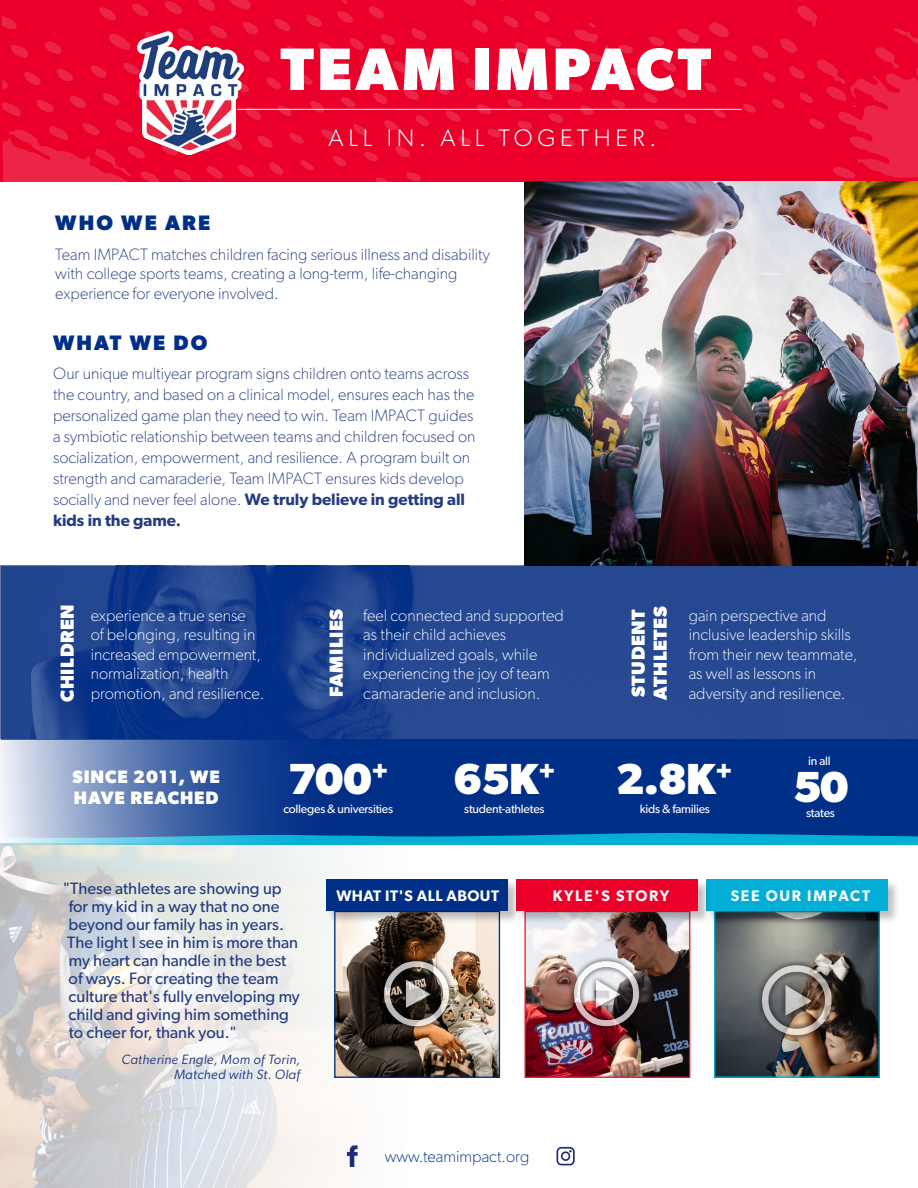
<style>
.page{position:relative;width:918px;height:1188px;background:#fff}
.page>*{position:absolute;margin:0;border:0;box-sizing:border-box;transform-origin:0 0}
.t1{font:700 60px "Gibson";letter-spacing:.06em;color:#fff}
.t2{font:700 43.65px "Gibson";letter-spacing:-.02em;color:#fff}
.t3{font:300 24px "Gibson";letter-spacing:.2em;color:#fff}
.t4{font:700 21px "Gibson";letter-spacing:.1em;color:#002f87}
.t5{font:700 18.9px/22px "Gibson";letter-spacing:.03em;color:#fff}
.t6{font:700 18px/21px "Gibson";letter-spacing:.05em;color:#fff}
.t7{font:100 16.5px/21px "Gibson";color:#253b80}
.t8{font:100 16.5px/19.5px "Gibson";color:#fff}
.t9{font:16.5px/18px "Gibson";color:#253b80}
.t10{font:100 16.5px "Gibson";color:#002f87}
.t11{font:600 15.3px "Gibson";letter-spacing:.11em;color:#fff}
.t12{font:600 15.3px "Gibson";letter-spacing:.03em;color:#fff}
.t13{font:italic 13.5px/15px "Gibson";letter-spacing:.025em;color:#253b80;text-align:right}
.t14{font:12.15px "Gibson";letter-spacing:-.02em;color:#fff}
.s1{font-weight:600}
</style>
<div class="page">
<svg style="left:0;top:845px;width:347px;height:343px"></svg>
<div style="left:342px;top:739px;width:576px;height:106px;background:#03afd7"></div>
<div style="left:342px;top:740px;width:576px;height:97px;background:#002f87"></div>
<svg style="left:0;top:839px;width:342px;height:6px;background:#57c7e0"></svg>
<svg style="left:0;top:739px;width:342px;height:100px;background:#5778b1"></svg>
<img style="left:2px;top:0;width:916px;height:182px">
<svg style="left:2px;top:566px;width:916px;height:174px;background:#20448f"></svg>
<img style="left:524px;top:182px;width:394px;height:383px">
<img style="left:137px;top:32px;width:106px;height:122px">
<img style="left:716px;top:924px;width:162px;height:152px">
<div style="left:714px;top:911px;width:166px;height:167px;border:1px solid #03afd7"></div>
<div style="left:706px;top:879px;width:194px;height:45px;background:#000;opacity:.25"></div>
<div style="left:706px;top:880px;width:182px;height:31px;background:#03afd7"></div>
<img style="left:526px;top:924px;width:162px;height:152px">
<div style="left:524px;top:911px;width:166px;height:167px;border:1px solid #e6222f"></div>
<div style="left:516px;top:879px;width:195px;height:45px;background:#000;opacity:.25"></div>
<div style="left:517px;top:880px;width:181px;height:31px;background:#ea0029"></div>
<img style="left:570px;top:957px;width:75px;height:75px">
<svg style="left:347px;top:1145px;width:11px;height:22px"></svg>
<svg style="left:557px;top:1147px;width:18px;height:18px"></svg>
<img style="left:336px;top:924px;width:162px;height:152px">
<div style="left:334px;top:911px;width:166px;height:167px;border:1px solid #002f87"></div>
<div style="left:326px;top:879px;width:194px;height:45px;background:#000;opacity:.25"></div>
<div style="left:326px;top:880px;width:182px;height:31px;background:#002f87"></div>
<img style="left:380px;top:957px;width:75px;height:75px">
<h1 class="t1" style="left:281px;top:34px;width:432px">TEAM IMPACT</h1>
<h3 class="t3" style="left:329px;top:123px;width:329px">ALL IN. ALL TOGETHER.</h3>
<p class="t4" style="left:55px;top:210px;width:156px">WHO WE ARE</p>
<p class="t7" style="left:55px;top:244px;width:436px;line-height:19.5px">Team IMPACT matches children facing serious illness and disability with college sports teams, creating a long-term, life-changing experience for everyone involved.</p>
<p class="t4" style="left:53px;top:330px;width:156px">WHAT WE DO</p>
<p class="t7" style="left:53px;top:362px;width:424px">Our unique multiyear program signs children onto teams across the country, and based on a clinical model, ensures each has the personalized game plan they need to win. Team IMPACT guides a symbiotic relationship between teams and children focused on socialization, empowerment, and resilience. A program built on strength and camaraderie, Team IMPACT ensures kids develop socially and never feel alone. <span class="s1">We truly believe in getting all kids in the game.</span></p>
<p class="t5" style="left:56px;top:702px;width:99px;rotate:-90deg">CHILDREN</p>
<p class="t8" style="left:91px;top:605px;width:172px">experience a true sense of belonging, resulting in increased empowerment, normalization, health</p>
<p class="t8" style="left:91px;top:683px;width:175px">promotion, and resilience.</p>
<p class="t5" style="left:325px;top:697px;width:90px;rotate:-90deg">FAMILIES</p>
<p class="t8" style="left:363px;top:605px;width:202px">feel connected and supported as their child achieves individualized goals, while experiencing the joy of team</p>
<p class="t8" style="left:363px;top:683px;width:179px">camaraderie and inclusion.</p>
<p class="t5" style="left:627px;top:700px;width:95px;rotate:-90deg">STUDENT<br>ATHLETES</p>
<p class="t8" style="left:689px;top:605px;width:170px">gain perspective and inclusive leadership skills from their new teammate, as well as lessons in</p>
<p class="t8" style="left:689px;top:683px;width:158px">adversity and resilience.</p>
<p class="t6" style="left:73px;top:765px;width:149px">SINCE 2011, WE<br>HAVE REACHED</p>
<p class="t14" style="left:808px;top:753px;width:24px">in all</p>
<h2 class="t2" style="left:288px;top:753px;width:103px">700<sup>+</sup></h2>
<h2 class="t2" style="left:793px;top:761px;width:58px">50</h2>
<p class="t14" style="left:806px;top:805px;width:30px">states</p>
<h2 class="t2" style="left:453px;top:753px;width:104px">65K<sup>+</sup></h2>
<h2 class="t2" style="left:616px;top:753px;width:119px">2.8K<sup>+</sup></h2>
<p class="t14" style="left:283px;top:802px;width:111px">colleges &amp; universities</p>
<p class="t14" style="left:640px;top:802px;width:72px">kids &amp; families</p>
<p class="t14" style="left:464px;top:802px;width:82px">student-athletes</p>
<p class="t9" style="left:63px;top:879px;width:239px">"These athletes are showing up for my kid in a way that no one beyond our family has in years.<br>The light I see in him is more than my heart can handle in the best<br>of ways. For creating the team culture that's fully enveloping my child and giving him something to cheer for, thank you."</p>
<p class="t13" style="left:121px;top:1051px;width:180px">Catherine Engle, Mom of Torin,<br>Matched with St. Olaf</p>
<p class="t12" style="left:336px;top:887px;width:164px">WHAT IT'S ALL ABOUT</p>
<p class="t11" style="left:553px;top:887px;width:118px">KYLE'S STORY</p>
<p class="t11" style="left:731px;top:887px;width:141px">SEE OUR IMPACT</p>
<p class="t10" style="left:385px;top:1146px;width:146px">www.teamimpact.org</p>
</div>
